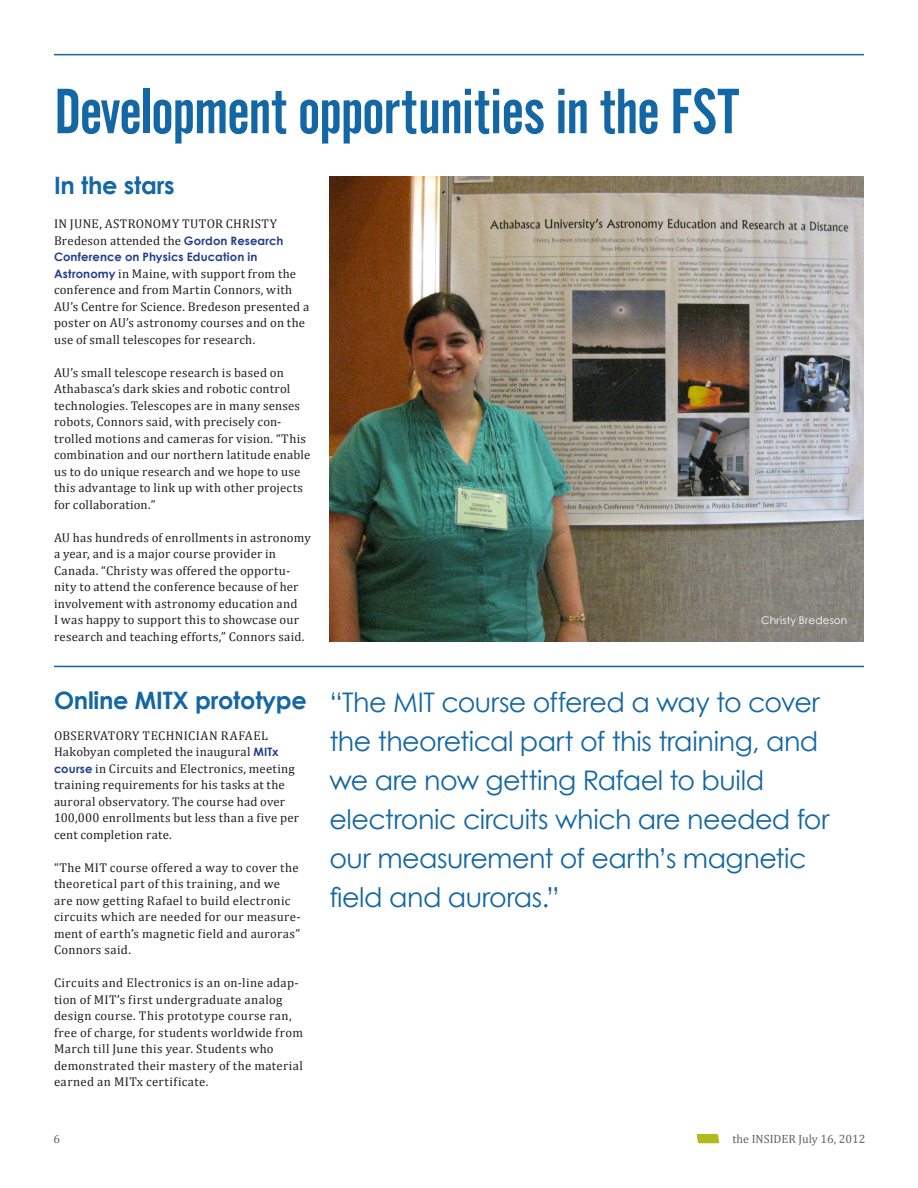
<style>
.page{position:relative;width:918px;height:1188px;background:#fff}
.page>*{position:absolute;margin:0;border:0;box-sizing:border-box;transform-origin:0 0}
.t1{font:63px "Alternate Gothic No 2 BT";letter-spacing:-.02em;color:#1367a4}
.t2{font:27px/39px "Century Gothic";letter-spacing:-.02em;color:#1367a4}
.t3{font:700 24px "Century Gothic";letter-spacing:-.01em;color:#1367a4}
.basic_copy{font:12.75px/16.5px "Cambria";letter-spacing:.02em;color:#231f20}
.t4{font:12px "Cambria";color:#636366}
.basic_copy-2{font:700 11.7px "Century Gothic";letter-spacing:.01em;color:#253f8e}
.byline{font:10.5px "Century Gothic";letter-spacing:.015em;color:#fff}
.s1{font-family:"Century Gothic";font-weight:700;font-size:11.7px;color:#253f8e}
</style>
<div class="page">
<svg style="left:697px;top:1134px;width:22px;height:9px"></svg>
<img style="left:329px;top:176px;width:535px;height:465px">
<hr style="left:54px;top:54px;width:810px;height:1px;background:#1367a4">
<hr style="left:54px;top:666px;width:810px;height:1px;background:#1367a4">
<p class="t1" style="left:54px;top:76px;width:686px">Development opportunities in the FST</p>
<p class="t3" style="left:54px;top:170px;width:122px">In the stars</p>
<p class="basic_copy" style="left:54px;top:216px;width:231px">IN JUNE, ASTRONOMY TUTOR CHRISTY<br>Bredeson attended the <span class="s1">Gordon Research</span></p>
<p class="basic_copy-2" style="left:54px;top:250px;width:205px">Conference on Physics Education in</p>
<p class="basic_copy" style="left:54px;top:265px;width:257px"><span class="s1">Astronomy</span> in Maine, with support from the conference and from Martin Connors, with AU’s Centre for Science. Bredeson presented a poster on AU’s astronomy courses and on the use of small telescopes for research.</p>
<p class="basic_copy" style="left:54px;top:364px;width:258px">AU’s small telescope research is based on Athabasca’s dark skies and robotic control technologies. Telescopes are in many senses robots, Connors said, with precisely con&shy;trolled motions and cameras for vision. “This combination and our northern latitude enable us to do unique research and we hope to use this advantage to link up with other projects for collaboration.”</p>
<p class="basic_copy" style="left:54px;top:529px;width:258px">AU has hundreds of enrollments in astronomy a year, and is a major course provider in Canada. “Christy was offered the opportu&shy;nity to attend the conference because of her involvement with astronomy education and<br>I was happy to support this to showcase our research and teaching efforts,” Connors said.</p>
<p class="byline" style="left:761px;top:614px;width:88px">Christy Bredeson</p>
<p class="t3" style="left:54px;top:685px;width:254px">Online MITX prototype</p>
<p class="basic_copy" style="left:54px;top:727px;width:246px">OBSERVATORY TECHNICIAN RAFAEL Hakobyan completed the inaugural <span class="s1">MITx course</span> in Circuits and Electronics, meeting training requirements for his tasks at the auroral observatory. The course had over 100,000 enrollments but less than a five per cent completion rate.</p>
<p class="basic_copy" style="left:54px;top:859px;width:248px">“The MIT course offered a way to cover the theoretical part of this training, and we are now getting Rafael to build electronic circuits which are needed for our measure&shy;ment of earth’s magnetic field and auroras” Connors said.</p>
<p class="basic_copy" style="left:54px;top:975px;width:251px">Circuits and Electronics is an on-line adap&shy;tion of MIT’s first undergraduate analog design course. This prototype course ran, free of charge, for students worldwide from March till June this year. Students who demonstrated their mastery of the material earned an MITx certificate.</p>
<p class="t2" style="left:329px;top:682px;width:502px">“The MIT course offered a way to cover the theoretical part of this training, and we are now getting Rafael to build electronic circuits which are needed for our measurement of earth’s magnetic field and auroras.”</p>
<p class="t4" style="left:53px;top:1132px;width:8px">6</p>
<p class="t4" style="left:733px;top:1132px;width:135px">the INSIDER July 16, 2012</p>
</div>
